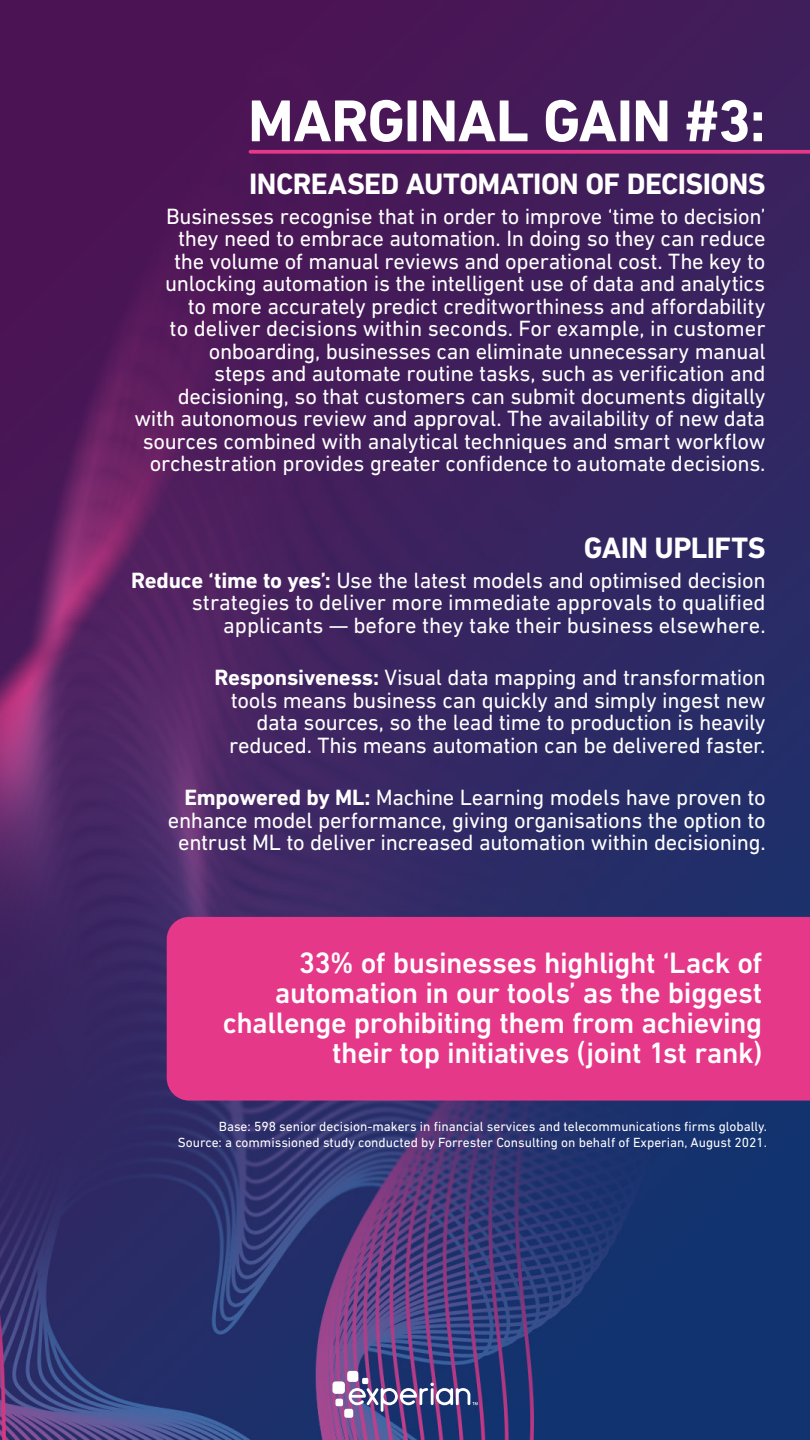
<style>
.page{position:relative;width:810px;height:1440px;background:#fff}
.page>*{position:absolute;margin:0;border:0;box-sizing:border-box;transform-origin:0 0}
.t1{font:700 60px "DIN Next W1 G";letter-spacing:-.015em;color:#fff}
.t2{font:500 30px/30px "DIN Next W1 G";letter-spacing:-.015em;color:#fff;text-align:right}
.t3{font:700 30px "DIN Next W1 G";letter-spacing:-.02em;color:#fff}
.t4{font:22.5px/22.5px "DIN Next W1 G";letter-spacing:-.015em;color:#fff;text-align:right}
.t5{font:13.5px/16.2px "DIN Next W1 G";color:#fff;text-align:right}
.s1{font-weight:700}
</style>
<div class="page">
<img style="left:0;top:0;width:810px;height:1440px">
<div style="left:347px;top:1371px;width:11px;height:11px;background:#fff;border-radius:3px"></div>
<div style="left:332px;top:1381px;width:13px;height:13px;background:#fff;border-radius:3px"></div>
<div style="left:335px;top:1399px;width:8px;height:7px;background:#fff;border-radius:2px"></div>
<div style="left:344px;top:1409px;width:9px;height:9px;background:#fff;border-radius:2px"></div>
<svg style="left:349px;top:1378px;width:129px;height:34px"></svg>
<div style="left:167px;top:917px;width:643px;height:184px;background:#e63888"></div>
<svg style="left:250px;top:150px;width:560px;height:4px;background:#d73583"></svg>
<h1 class="t1" style="left:248px;top:86px;width:519px">MARGINAL GAIN #3:</h1>
<h2 class="t3" style="left:249px;top:166px;width:518px">INCREASED AUTOMATION OF DECISIONS</h2>
<p class="t4" style="left:134px;top:205px;width:633px">Businesses recognise that in order to improve ‘time to decision’ they need to embrace automation. In doing so they can reduce<br>the volume of manual reviews and operational cost. The key to unlocking automation is the intelligent use of data and analytics<br>to more accurately predict creditworthiness and affordability<br>to deliver decisions within seconds. For example, in customer onboarding, businesses can eliminate unnecessary manual<br>steps and automate routine tasks, such as verification and decisioning, so that customers can submit documents digitally with autonomous review and approval. The availability of new data sources combined with analytical techniques and smart workflow orchestration provides greater confidence to automate decisions.</p>
<h2 class="t3" style="left:584px;top:530px;width:183px">GAIN UPLIFTS</h2>
<p class="t4" style="left:131px;top:569px;width:636px;line-height:22.2px"><span class="s1">Reduce ‘time to yes’:</span> Use the latest models and optimised decision strategies to deliver more immediate approvals to qualified applicants — before they take their business elsewhere.</p>
<p class="t4" style="left:214px;top:666px;width:553px"><span class="s1">Responsiveness:</span> Visual data mapping and transformation tools means business can quickly and simply ingest new data sources, so the lead time to production is heavily reduced. This means automation can be delivered faster.</p>
<p class="t4" style="left:168px;top:786px;width:599px"><span class="s1">Empowered by ML:</span> Machine Learning models have proven to enhance model performance, giving organisations the option to entrust ML to deliver increased automation within decisioning.</p>
<h2 class="t2" style="left:223px;top:947px;width:541px">33% of businesses highlight ‘Lack of automation in our tools’ as the biggest challenge prohibiting them from achieving their top initiatives (joint 1st rank)</h2>
<p class="t5" style="left:178px;top:1118px;width:591px">Base: 598 senior decision-makers in financial services and telecommunications firms globally.<br>Source: a commissioned study conducted by Forrester Consulting on behalf of Experian, August 2021.</p>
</div>
